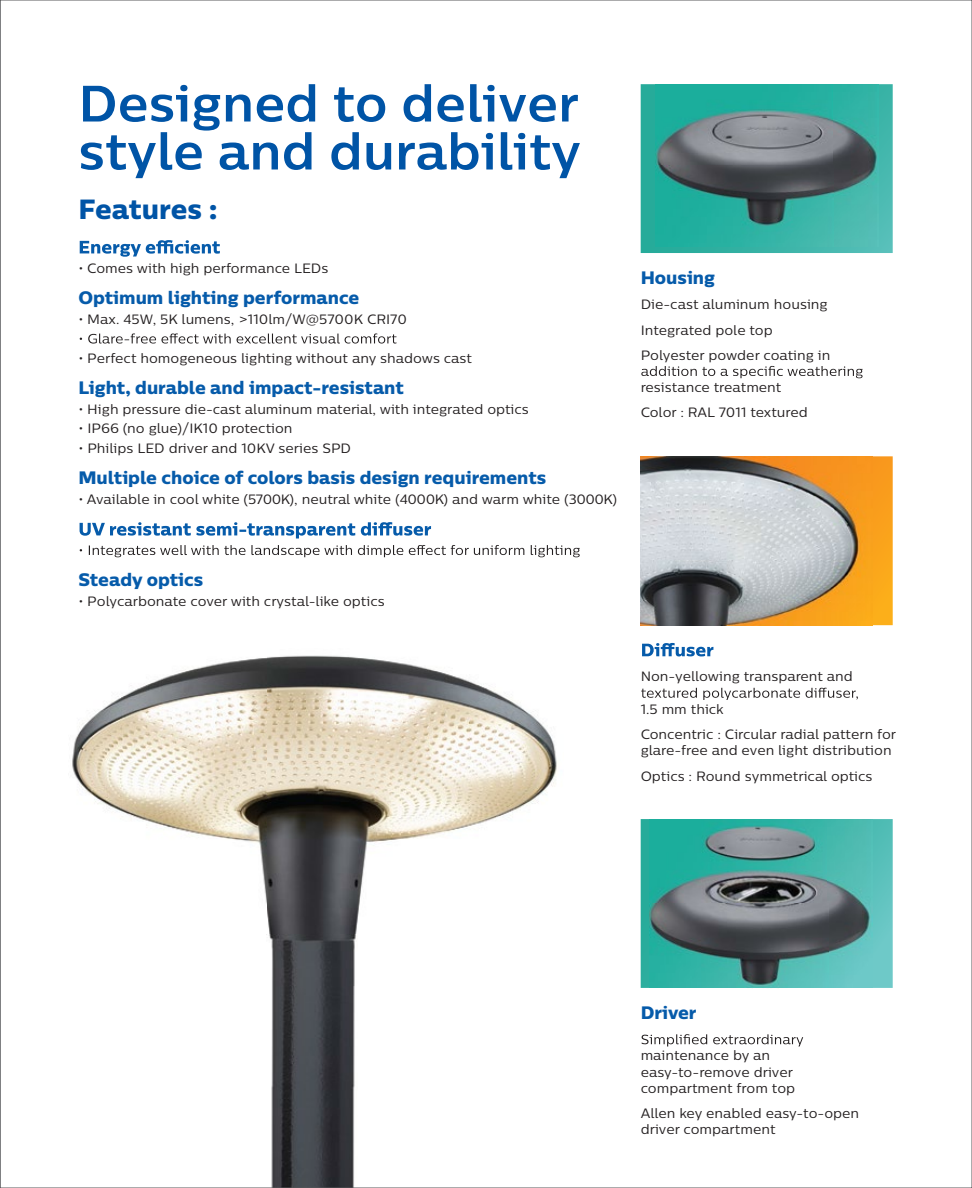
<style>
.page{position:relative;width:972px;height:1188px;background:#fff}
.page>*{position:absolute;margin:0;border:0;box-sizing:border-box;transform-origin:0 0}
.t1{font:700 51px/48px "Centrale Sans Pro";color:#0054a6}
.t2{font:27.75px "Centrale Sans Pro X Bold";color:#0054a6}
.t3{font:18px "Centrale Sans Pro X Bold";color:#065baa}
.t4{font:13.5px/25.2px "Centrale Sans Pro";color:#231f20}
</style>
<div class="page">
<svg style="left:80px;top:240px;width:140px;height:17px"></svg>
<svg style="left:80px;top:333px;width:317px;height:11px"></svg>
<svg style="left:80px;top:522px;width:351px;height:17px"></svg>
<svg style="left:80px;top:545px;width:500px;height:12px"></svg>
<img style="left:72px;top:655px;width:485px;height:531px">
<svg style="left:641px;top:366px;width:222px;height:12px"></svg>
<svg style="left:641px;top:84px;width:252px;height:169px;background:#39b3a6"></svg>
<svg style="left:642px;top:643px;width:71px;height:13px"></svg>
<svg style="left:641px;top:688px;width:217px;height:12px"></svg>
<svg style="left:872px;top:456px;width:21px;height:169px;background:#faa41e"></svg>
<img style="left:641px;top:456px;width:231px;height:169px">
<img style="left:655px;top:84px;width:223px;height:162px">
<svg style="left:642px;top:1034px;width:161px;height:13px"></svg>
<svg style="left:641px;top:819px;width:252px;height:169px;background:#51bdb5"></svg>
<img style="left:650px;top:819px;width:222px;height:169px">
<h1 class="t1" style="left:78px;top:78px;width:504px">Designed to deliver style and durability</h1>
<h2 class="t2" style="left:78px;top:191px;width:141px">Features :</h2>
<p class="t4" style="left:78px;top:255px;width:252px">• Comes with high performance LEDs</p>
<h3 class="t3" style="left:78px;top:286px;width:283px">Optimum lighting performance</h3>
<p class="t4" style="left:78px;top:306px;width:330px">• Max. 45W, 5K lumens, &gt;110lm/W@5700K CRI70</p>
<p class="t4" style="left:78px;top:345px;width:395px">• Perfect homogeneous lighting without any shadows cast</p>
<h3 class="t3" style="left:78px;top:376px;width:327px">Light, durable and impact-resistant</h3>
<p class="t4" style="left:78px;top:396px;width:452px">• High pressure die-cast aluminum material, with integrated optics</p>
<p class="t4" style="left:78px;top:416px;width:216px">• IP66 (no glue)/IK10 protection</p>
<p class="t4" style="left:78px;top:435px;width:274px">• Philips LED driver and 10KV series SPD</p>
<h3 class="t3" style="left:78px;top:466px;width:469px">Multiple choice of colors basis design requirements</h3>
<p class="t4" style="left:78px;top:486px;width:540px">• Available in cool white (5700K), neutral white (4000K) and warm white (3000K)</p>
<h3 class="t3" style="left:641px;top:266px;width:76px">Housing</h3>
<p class="t4" style="left:641px;top:292px;width:191px">Die-cast aluminum housing<br>Integrated pole top<br>Polyester powder coating in</p>
<p class="t4" style="left:641px;top:375px;width:169px">resistance treatment<br>Color : RAL 7011 textured</p>
<h3 class="t3" style="left:78px;top:568px;width:126px">Steady optics</h3>
<p class="t4" style="left:78px;top:588px;width:308px">• Polycarbonate cover with crystal-like optics</p>
<p class="t4" style="left:641px;top:664px;width:214px">Non-yellowing transparent and</p>
<p class="t4" style="left:641px;top:696px;width:257px">1.5 mm thick<br>Concentric : Circular radial pattern for</p>
<p class="t4" style="left:641px;top:738px;width:252px">glare-free and even light distribution<br>Optics : Round symmetrical optics</p>
<h3 class="t3" style="left:641px;top:1001px;width:57px">Driver</h3>
<p class="t4" style="left:641px;top:1047px;width:156px;line-height:16.2px">maintenance by an easy-to-remove driver compartment from top</p>
<p class="t4" style="left:641px;top:1105px;width:220px;line-height:16.2px">Allen key enabled easy-to-open driver compartment</p>
</div>
